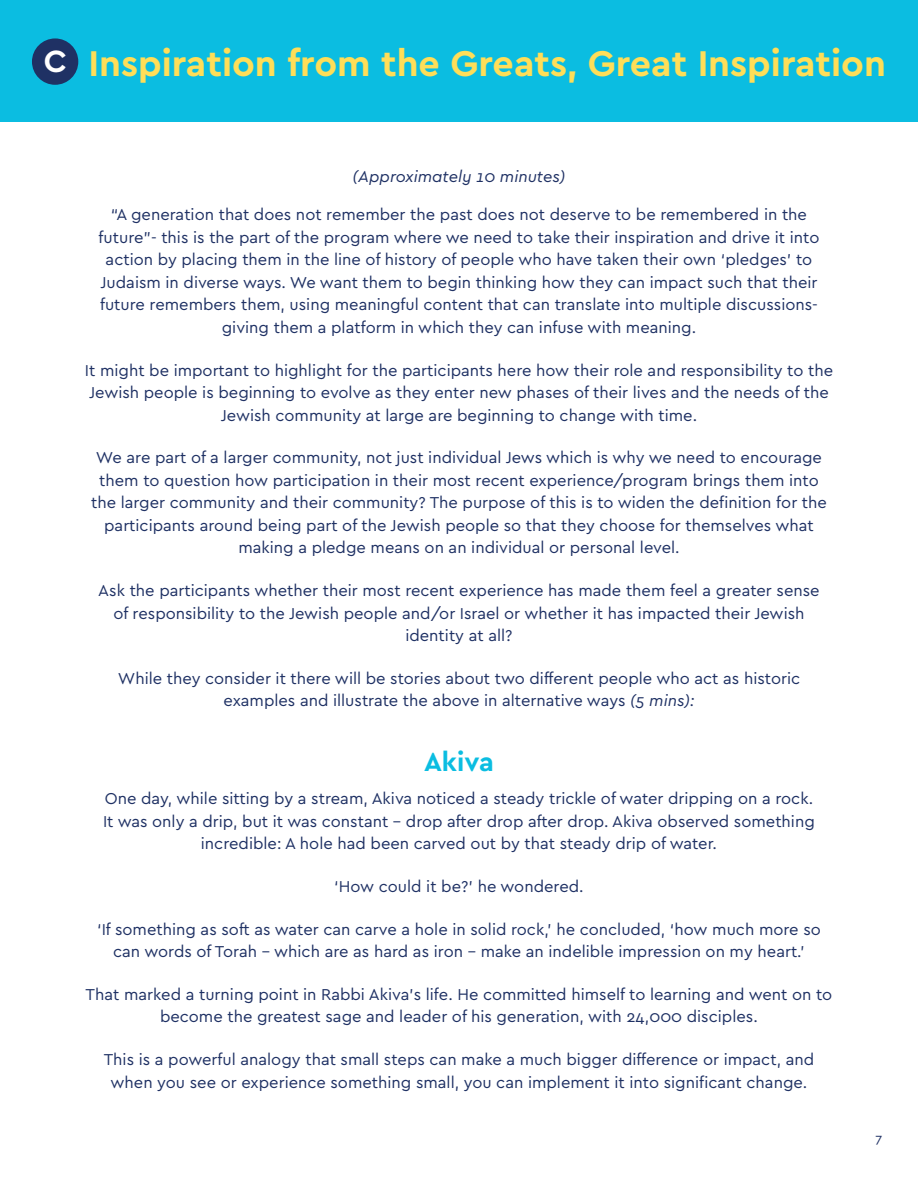
<style>
.page{position:relative;width:918px;height:1188px;background:#fff}
.page>*{position:absolute;margin:0;border:0;box-sizing:border-box;transform-origin:0 0}
.t1{font:700 37.5px "Cera PRO";color:#ffde58}
.t2{font:700 27.15px "Cera PRO";color:#0bbde1}
.t3{font:16.5px/22.5px "Cera PRO";color:#1f3164;text-align:center}
.t4{font:italic 16.5px "Cera PRO";color:#1f3164}
.t5{font:13.5px "Cera PRO";color:#1f3164}
.s1{font-size:32.25px;color:#fff}
.s2{font-style:italic}
</style>
<div class="page">
<div style="left:0;top:0;width:918px;height:122px;background:#0bbde1"></div>
<div style="left:32px;top:38px;width:46px;height:47px;background:#1f3164;border-radius:50%"></div>
<h1 class="t1" style="left:44px;top:38px;width:844px"><span class="s1">C</span> Inspiration from the Greats, Great Inspiration</h1>
<p class="t4" style="left:353px;top:165px;width:214px">(Approximately 10 minutes)</p>
<p class="t3" style="left:99px;top:203px;width:722px">“A generation that does not remember the past does not deserve to be remembered in the future”- this is the part of the program where we need to take their inspiration and drive it into action by placing them in the line of history of people who have taken their own ‘pledges’ to Judaism in diverse ways. We want them to begin thinking how they can impact such that their future remembers them, using meaningful content that can translate into multiple discussions&shy;giving them a platform in which they can infuse with meaning.</p>
<p class="t3" style="left:85px;top:358px;width:750px">It might be important to highlight for the participants here how their role and responsibility to the<br>Jewish people is beginning to evolve as they enter new phases of their lives and the needs of the<br>Jewish community at large are beginning to change with time.</p>
<p class="t3" style="left:91px;top:446px;width:737px">We are part of a larger community, not just individual Jews which is why we need to encourage them to question how participation in their most recent experience/program brings them into the larger community and their community? The purpose of this is to widen the definition for the participants around being part of the Jewish people so that they choose for themselves what making a pledge means on an individual or personal level.</p>
<p class="t3" style="left:98px;top:579px;width:723px">Ask the participants whether their most recent experience has made them feel a greater sense of responsibility to the Jewish people and/or Israel or whether it has impacted their Jewish identity at all?</p>
<p class="t3" style="left:118px;top:666px;width:684px">While they consider it there will be stories about two different people who act as historic examples and illustrate the above in alternative ways <span class="s2">(5 mins):</span></p>
<h2 class="t2" style="left:424px;top:743px;width:71px">Akiva</h2>
<p class="t3" style="left:103px;top:787px;width:713px">One day, while sitting by a stream, Akiva noticed a steady trickle of water dripping on a rock.<br>It was only a drip, but it was constant – drop after drop after drop. Akiva observed something incredible: A hole had been carved out by that steady drip of water.</p>
<p class="t3" style="left:334px;top:874px;width:251px">‘How could it be?’ he wondered.</p>
<p class="t3" style="left:97px;top:917px;width:725px">‘If something as soft as water can carve a hole in solid rock,’ he concluded, ‘how much more so can words of Torah – which are as hard as iron – make an indelible impression on my heart.’</p>
<p class="t3" style="left:86px;top:982px;width:748px">That marked a turning point in Rabbi Akiva’s life. He committed himself to learning and went on to become the greatest sage and leader of his generation, with 24,000 disciples.</p>
<p class="t3" style="left:104px;top:1048px;width:712px">This is a powerful analogy that small steps can make a much bigger difference or impact, and when you see or experience something small, you can implement it into significant change.</p>
<p class="t5" style="left:876px;top:1129px;width:8px">7</p>
</div>
